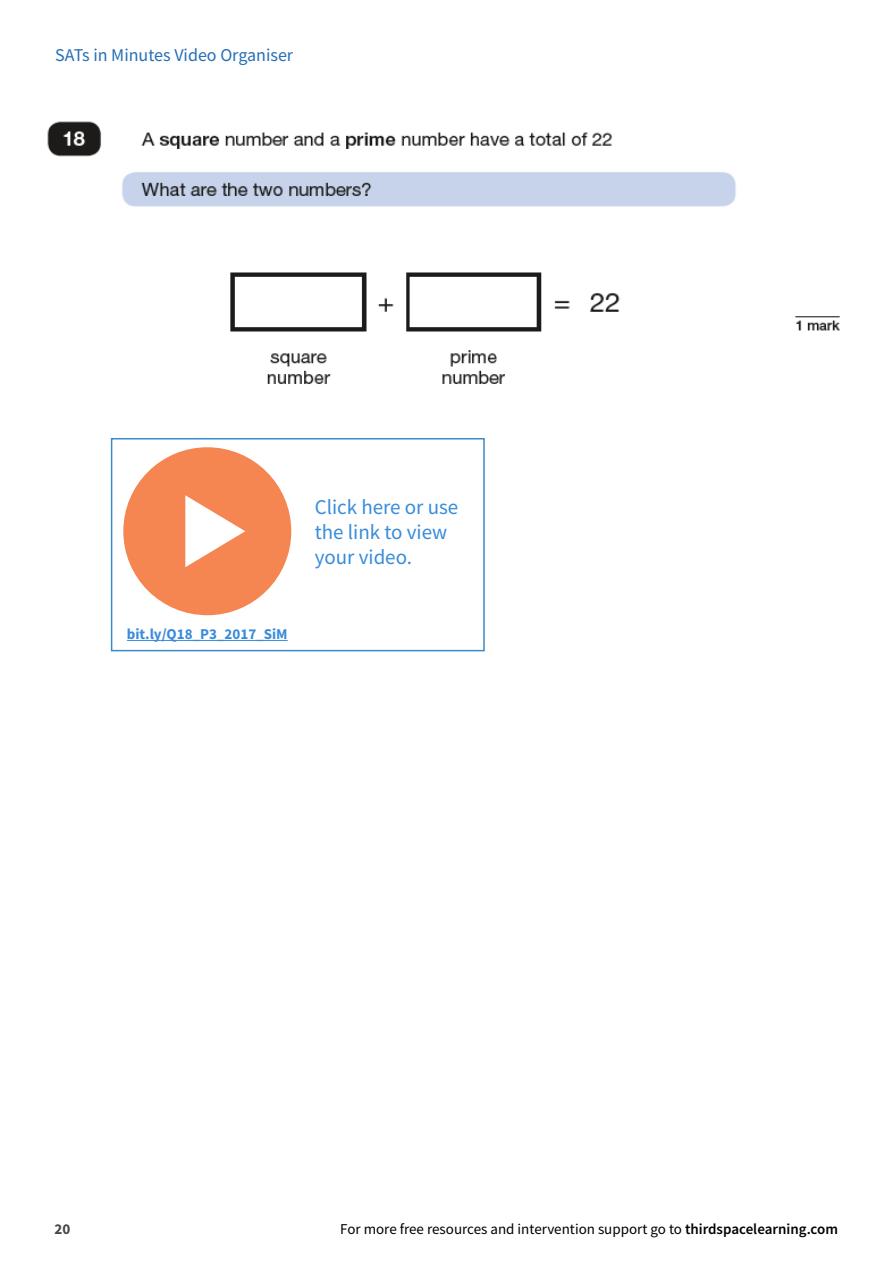
<style>
.page{position:relative;width:893px;height:1263px;background:#fff}
.page>*{position:absolute;margin:0;border:0;box-sizing:border-box;transform-origin:0 0}
.t1{font:21px/25.2px "Source Sans Pro";color:#398cda}
.t2{font:18px "Source Sans Pro";color:#256eb7}
.t3{font:15px "Source Sans Pro";color:#000}
.t4{font:700 15px "Source Sans Pro";color:#398cda}
.t5{font:700 15px "Source Sans Pro";color:#444749}
.s1{font-weight:600}
</style>
<div class="page">
<img style="left:47px;top:121px;width:793px;height:263px">
<div style="left:111px;top:438px;width:374px;height:213px;background:#fff;border:2px solid #3b8ac9"></div>
<hr style="left:127px;top:640px;width:161px;height:1px;background:#398cda">
<svg style="left:123px;top:447px;width:168px;height:168px"></svg>
<p class="t2" style="left:55px;top:44px;width:239px">SATs in Minutes Video Organiser</p>
<p class="t4" style="left:127px;top:624px;width:162px">bit.ly/Q18_P3_2017_SiM</p>
<h1 class="t1" style="left:315px;top:494px;width:145px">Click here or use the link to view your video.</h1>
<p class="t5" style="left:55px;top:1219px;width:17px">20</p>
<p class="t3" style="left:340px;top:1219px;width:499px">For more free resources and intervention support go to <span class="s1">thirdspacelearning.com</span></p>
</div>
